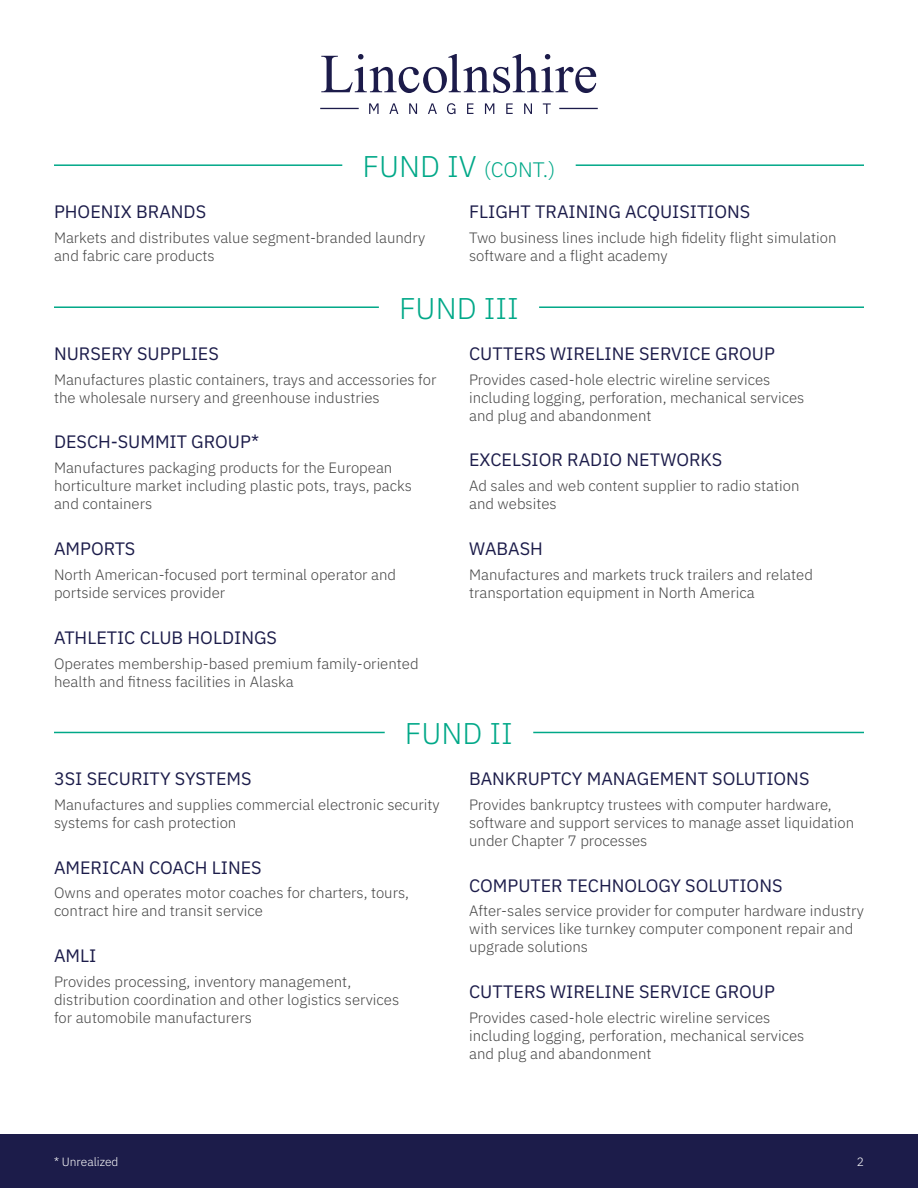
<style>
.page{position:relative;width:918px;height:1188px;background:#fff}
.page>*{position:absolute;margin:0;border:0;box-sizing:border-box;transform-origin:0 0}
.Fund{font:300 30px "IBM Plex Sans";color:#00a888}
.Fund-2{font:300 21px "IBM Plex Sans";color:#00a888}
.t1{font:18px "IBM Plex Sans";color:#1c1c4a}
.Body{font:300 15px/18px "IBM Plex Sans";color:#454545}
.t2{font:300 12px "IBM Plex Sans";color:#fff}
.s1{font-size:30px}
</style>
<div class="page">
<div style="left:0;top:1134px;width:918px;height:54px;background:#1c1c4a"></div>
<svg style="left:321px;top:54px;width:275px;height:39px"></svg>
<svg style="left:369px;top:103px;width:10px;height:11px"></svg>
<svg style="left:389px;top:103px;width:9px;height:11px"></svg>
<svg style="left:409px;top:103px;width:8px;height:11px"></svg>
<svg style="left:428px;top:103px;width:9px;height:11px"></svg>
<svg style="left:447px;top:103px;width:8px;height:11px"></svg>
<svg style="left:467px;top:103px;width:6px;height:11px"></svg>
<svg style="left:485px;top:103px;width:9px;height:11px"></svg>
<svg style="left:506px;top:103px;width:7px;height:11px"></svg>
<svg style="left:524px;top:103px;width:8px;height:11px"></svg>
<svg style="left:543px;top:103px;width:8px;height:11px"></svg>
<hr style="left:320px;top:108px;width:39px;height:1px;background:#1c1b4a">
<hr style="left:559px;top:108px;width:39px;height:1px;background:#1c1b4a">
<hr style="left:54px;top:306px;width:810px;height:2px;background:#00a888">
<div style="left:379px;top:305px;width:160px;height:12px;background:#fff"></div>
<hr style="left:54px;top:732px;width:810px;height:1px;background:#00a888">
<div style="left:385px;top:731px;width:148px;height:12px;background:#fff"></div>
<hr style="left:54px;top:164px;width:810px;height:2px;background:#00a888">
<div style="left:342px;top:163px;width:234px;height:12px;background:#fff"></div>
<p class="Fund-2" style="left:363px;top:153px;width:194px"><span class="s1">FUND IV</span> (CONT.)</p>
<p class="t1" style="left:54px;top:198px;width:154px">PHOENIX BRANDS</p>
<p class="Body" style="left:54px;top:227px;width:373px">Markets and distributes value segment-branded laundry and fabric care products</p>
<p class="t1" style="left:469px;top:198px;width:283px">FLIGHT TRAINING ACQUISITIONS</p>
<p class="Body" style="left:469px;top:227px;width:369px">Two business lines include high fidelity flight simulation software and a flight academy</p>
<p class="Fund" style="left:399px;top:286px;width:121px">FUND III</p>
<p class="t1" style="left:54px;top:340px;width:166px">NURSERY SUPPLIES</p>
<p class="Body" style="left:54px;top:369px;width:384px">Manufactures plastic containers, trays and accessories for the wholesale nursery and greenhouse industries</p>
<p class="t1" style="left:54px;top:428px;width:207px">DESCH-SUMMIT GROUP*</p>
<p class="Body" style="left:54px;top:458px;width:359px">Manufactures packaging products for the European horticulture market including plastic pots, trays, packs and containers</p>
<p class="t1" style="left:54px;top:535px;width:83px">AMPORTS</p>
<p class="Body" style="left:54px;top:564px;width:344px">North American-focused port terminal operator and portside services provider</p>
<p class="t1" style="left:54px;top:624px;width:225px">ATHLETIC CLUB HOLDINGS</p>
<p class="Body" style="left:54px;top:653px;width:366px">Operates membership-based premium family-oriented health and fitness facilities in Alaska</p>
<p class="t1" style="left:469px;top:340px;width:307px">CUTTERS WIRELINE SERVICE GROUP</p>
<p class="Body" style="left:469px;top:369px;width:337px">Provides cased-hole electric wireline services including logging, perforation, mechanical services and plug and abandonment</p>
<p class="t1" style="left:469px;top:446px;width:255px">EXCELSIOR RADIO NETWORKS</p>
<p class="Body" style="left:469px;top:476px;width:332px">Ad sales and web content supplier to radio station and websites</p>
<p class="t1" style="left:469px;top:535px;width:75px">WABASH</p>
<p class="Body" style="left:469px;top:564px;width:345px">Manufactures and markets truck trailers and related transportation equipment in North America</p>
<p class="Fund" style="left:405px;top:711px;width:110px">FUND II</p>
<p class="t1" style="left:54px;top:765px;width:199px">3SI SECURITY SYSTEMS</p>
<p class="Body" style="left:54px;top:794px;width:387px">Manufactures and supplies commercial electronic security systems for cash protection</p>
<p class="t1" style="left:54px;top:854px;width:209px">AMERICAN COACH LINES</p>
<p class="Body" style="left:54px;top:883px;width:357px">Owns and operates motor coaches for charters, tours, contract hire and transit service</p>
<p class="t1" style="left:54px;top:942px;width:44px">AMLI</p>
<p class="Body" style="left:54px;top:972px;width:347px">Provides processing, inventory management, distribution coordination and other logistics services for automobile manufacturers</p>
<p class="t1" style="left:469px;top:765px;width:342px">BANKRUPTCY MANAGEMENT SOLUTIONS</p>
<p class="Body" style="left:469px;top:794px;width:387px">Provides bankruptcy trustees with computer hardware, software and support services to manage asset liquidation under Chapter 7 processes</p>
<p class="t1" style="left:469px;top:872px;width:315px">COMPUTER TECHNOLOGY SOLUTIONS</p>
<p class="Body" style="left:469px;top:901px;width:396px">After-sales service provider for computer hardware industry with services like turnkey computer component repair and upgrade solutions</p>
<p class="t1" style="left:469px;top:978px;width:307px">CUTTERS WIRELINE SERVICE GROUP</p>
<p class="Body" style="left:469px;top:1008px;width:337px">Provides cased-hole electric wireline services including logging, perforation, mechanical services and plug and abandonment</p>
<p class="t2" style="left:54px;top:1152px;width:66px">* Unrealized</p>
<p class="t2" style="left:857px;top:1152px;width:9px">2</p>
</div>
